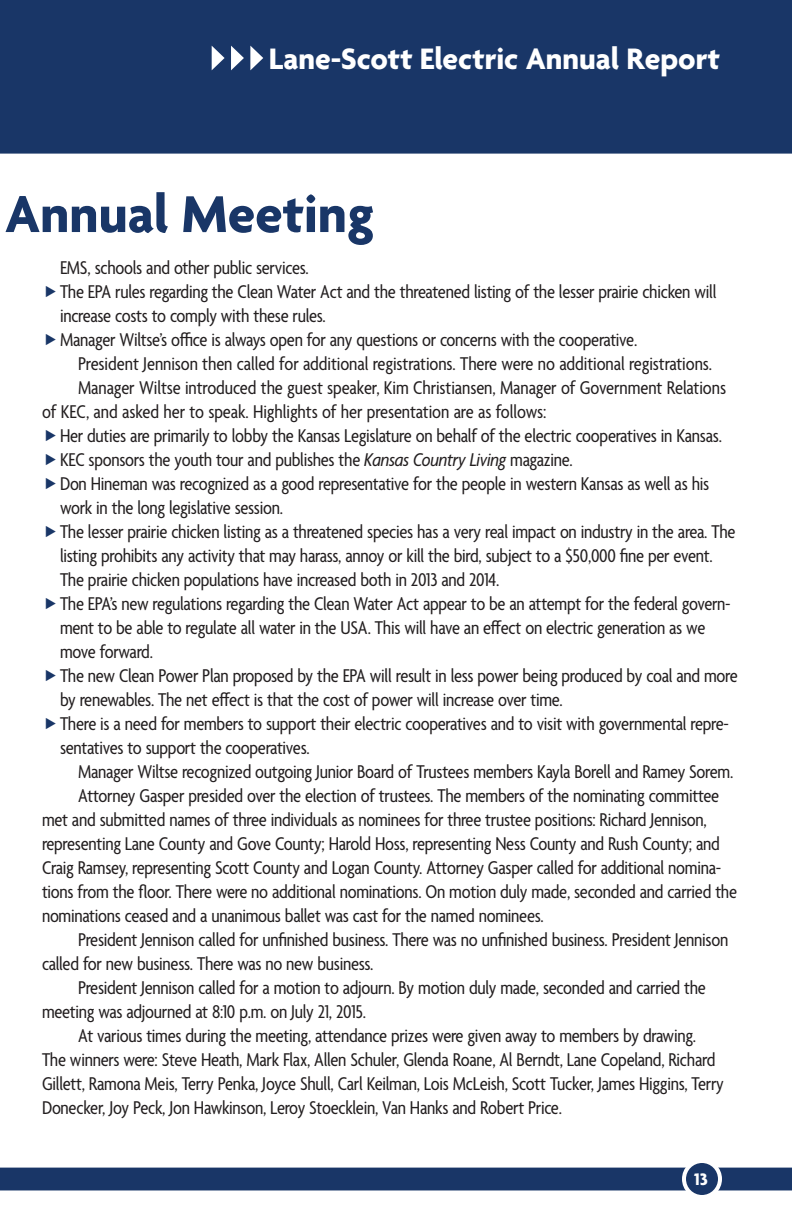
<style>
.page{position:relative;width:792px;height:1224px;background:#fff}
.page>*{position:absolute;margin:0;border:0;box-sizing:border-box;transform-origin:0 0}
.t1{font:700 56px "Agenda";color:#193667}
.t2{font:700 32px "Agenda";color:#fff}
.t3{font:condensed 20px/24px "Agenda";letter-spacing:-.015em;color:#231f20}
.t4{font:700 18px "Agenda";color:#fff}
.s1{font-style:italic}
</style>
<div class="page">
<div style="left:0;top:1168px;width:792px;height:22px;background:#193667"></div>
<div style="left:0;top:0;width:792px;height:154px;background:#193667"></div>
<div style="left:684px;top:1161px;width:36px;height:36px;background:#193667;border-radius:50%"></div>
<div style="left:682px;top:1159px;width:40px;height:40px;border:4px solid #fff;border-radius:50%"></div>
<svg style="left:250px;top:46px;width:13px;height:24px"></svg>
<svg style="left:231px;top:46px;width:13px;height:24px"></svg>
<svg style="left:212px;top:46px;width:13px;height:24px"></svg>
<h2 class="t2" style="left:269px;top:42px;width:453px">Lane-Scott Electric Annual Report</h2>
<h1 class="t1" style="left:5px;top:184px;width:370px">Annual Meeting</h1>
<p class="t3" style="left:60px;top:256px;width:658px">EMS, schools and other public services.<br>The EPA rules regarding the Clean Water Act and the threatened listing of the lesser prairie chicken will increase costs to comply with these rules.<br>Manager Wiltse’s office is always open for any questions or concerns with the cooperative.</p>
<p class="t3" style="left:78px;top:352px;width:636px">President Jennison then called for additional registrations. There were no additional registrations.</p>
<p class="t3" style="left:78px;top:376px;width:650px">Manager Wiltse introduced the guest speaker, Kim Christiansen, Manager of Government Relations</p>
<p class="t3" style="left:42px;top:400px;width:506px">of KEC, and asked her to speak. Highlights of her presentation are as follows:</p>
<p class="t3" style="left:60px;top:424px;width:663px">Her duties are primarily to lobby the Kansas Legislature on behalf of the electric cooperatives in Kansas.</p>
<p class="t3" style="left:60px;top:448px;width:514px">KEC sponsors the youth tour and publishes the <span class="s1">Kansas Country Living</span> magazine.</p>
<p class="t3" style="left:60px;top:472px;width:651px">Don Hineman was recognized as a good representative for the people in western Kansas as well as his</p>
<p class="t3" style="left:60px;top:496px;width:225px">work in the long legislative session.</p>
<p class="t3" style="left:60px;top:520px;width:677px">The lesser prairie chicken listing as a threatened species has a very real impact on industry in the area. The</p>
<p class="t3" style="left:60px;top:544px;width:654px">listing prohibits any activity that may harass, annoy or kill the bird, subject to a $50,000 fine per event.</p>
<p class="t3" style="left:60px;top:568px;width:441px">The prairie chicken populations have increased both in 2013 and 2014.</p>
<p class="t3" style="left:60px;top:592px;width:672px">The EPA’s new regulations regarding the Clean Water Act appear to be an attempt for the federal govern-</p>
<p class="t3" style="left:60px;top:616px;width:647px">ment to be able to regulate all water in the USA. This will have an effect on electric generation as we</p>
<p class="t3" style="left:60px;top:640px;width:94px">move forward.</p>
<p class="t3" style="left:60px;top:664px;width:679px">The new Clean Power Plan proposed by the EPA will result in less power being produced by coal and more</p>
<p class="t3" style="left:60px;top:688px;width:504px">by renewables. The net effect is that the cost of power will increase over time.</p>
<p class="t3" style="left:60px;top:712px;width:671px">There is a need for members to support their electric cooperatives and to visit with governmental repre-</p>
<p class="t3" style="left:60px;top:736px;width:251px">sentatives to support the cooperatives.</p>
<p class="t3" style="left:78px;top:760px;width:657px">Manager Wiltse recognized outgoing Junior Board of Trustees members Kayla Borell and Ramey Sorem.</p>
<p class="t3" style="left:78px;top:784px;width:643px">Attorney Gasper presided over the election of trustees. The members of the nominating committee</p>
<p class="t3" style="left:42px;top:808px;width:666px">met and submitted names of three individuals as nominees for three trustee positions: Richard Jennison,</p>
<p class="t3" style="left:42px;top:832px;width:679px">representing Lane County and Gove County; Harold Hoss, representing Ness County and Rush County; and</p>
<p class="t3" style="left:42px;top:856px;width:681px">Craig Ramsey, representing Scott County and Logan County. Attorney Gasper called for additional nomina-</p>
<p class="t3" style="left:42px;top:880px;width:697px">tions from the floor. There were no additional nominations. On motion duly made, seconded and carried the</p>
<p class="t3" style="left:42px;top:904px;width:503px">nominations ceased and a unanimous ballet was cast for the named nominees.</p>
<p class="t3" style="left:78px;top:928px;width:652px">President Jennison called for unfinished business. There was no unfinished business. President Jennison</p>
<p class="t3" style="left:42px;top:952px;width:333px">called for new business. There was no new business.</p>
<p class="t3" style="left:78px;top:976px;width:629px">President Jennison called for a motion to adjourn. By motion duly made, seconded and carried the</p>
<p class="t3" style="left:42px;top:1000px;width:326px">meeting was adjourned at 8:10 p.m. on July 21, 2015.</p>
<p class="t3" style="left:78px;top:1024px;width:620px">At various times during the meeting, attendance prizes were given away to members by drawing.</p>
<p class="t3" style="left:42px;top:1048px;width:675px">The winners were: Steve Heath, Mark Flax, Allen Schuler, Glenda Roane, Al Berndt, Lane Copeland, Richard</p>
<p class="t3" style="left:42px;top:1072px;width:683px">Gillett, Ramona Meis, Terry Penka, Joyce Shull, Carl Keilman, Lois McLeish, Scott Tucker, James Higgins, Terry</p>
<p class="t3" style="left:42px;top:1096px;width:521px">Donecker, Joy Peck, Jon Hawkinson, Leroy Stoecklein, Van Hanks and Robert Price.</p>
<p class="t4" style="left:694px;top:1170px;width:15px">13</p>
</div>
